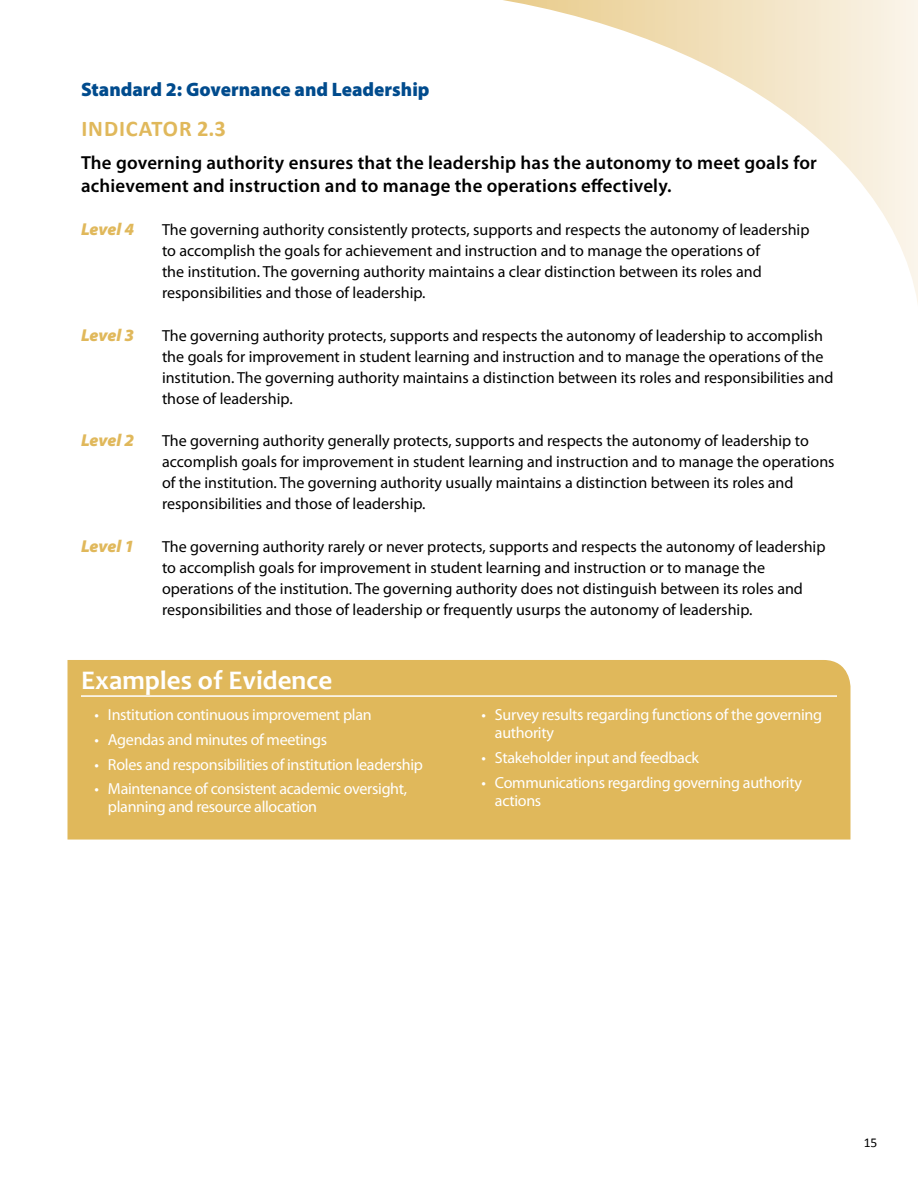
<style>
.page{position:relative;width:918px;height:1188px;background:#fff}
.page>*{position:absolute;margin:0;border:0;box-sizing:border-box;transform-origin:0 0}
.t1{font:700 27px "Candara";color:#fff}
.t2{font:700 22.5px "Calibri";letter-spacing:.04em;color:#e0b85b}
.t3{font:900 19.5px "Myriad Pro";color:#004b8d}
.t4{font:600 18.9px/23.2px "Myriad Pro";letter-spacing:.01em;color:#000}
.t5{font:italic 900 17.25px "Myriad Pro";letter-spacing:-.01em;color:#e0b85b}
.t6{font:16.05px/21px "Myriad Pro";color:#000}
.t7{font:16.05px/18px "Myriad Pro";letter-spacing:-.02em;color:#fff}
.t8{font:13.5px "Calibri";color:#000}
</style>
<div class="page">
<svg style="left:503px;top:0;width:415px;height:303px"></svg>
<div style="left:68px;top:660px;width:782px;height:180px;background:#e0b85b"></div>
<hr style="left:81px;top:695px;width:756px;height:2px;background:#fff">
<p class="t3" style="left:81px;top:76px;width:350px">Standard 2: Governance and Leadership</p>
<p class="t2" style="left:81px;top:115px;width:146px">INDICATOR 2.3</p>
<p class="t4" style="left:81px;top:151px;width:738px">The governing authority ensures that the leadership has the autonomy to meet goals for achievement and instruction and to manage the operations efectively.</p>
<p class="t5" style="left:81px;top:218px;width:55px">Level 4</p>
<p class="t6" style="left:162px;top:219px;width:649px">The governing authority consistently protects, supports and respects the autonomy of leadership to accomplish the goals for achievement and instruction and to manage the operations of<br>the institution. The governing authority maintains a clear distinction between its roles and responsibilities and those of leadership.</p>
<p class="t5" style="left:81px;top:323px;width:55px">Level 3</p>
<p class="t6" style="left:162px;top:324px;width:673px">The governing authority protects, supports and respects the autonomy of leadership to accomplish the goals for improvement in student learning and instruction and to manage the operations of the institution. The governing authority maintains a distinction between its roles and responsibilities and those of leadership.</p>
<p class="t5" style="left:81px;top:429px;width:55px">Level 2</p>
<p class="t6" style="left:162px;top:430px;width:674px">The governing authority generally protects, supports and respects the autonomy of leadership to accomplish goals for improvement in student learning and instruction and to manage the operations of the institution. The governing authority usually maintains a distinction between its roles and responsibilities and those of leadership.</p>
<p class="t5" style="left:81px;top:534px;width:55px">Level 1</p>
<p class="t6" style="left:162px;top:536px;width:665px">The governing authority rarely or never protects, supports and respects the autonomy of leadership to accomplish goals for improvement in student learning and instruction or to manage the operations of the institution. The governing authority does not distinguish between its roles and responsibilities and those of leadership or frequently usurps the autonomy of leadership.</p>
<p class="t1" style="left:81px;top:664px;width:253px">Examples of Evidence</p>
<p class="t7" style="left:94px;top:705px;width:279px">• Institution continuous improvement plan</p>
<p class="t7" style="left:94px;top:730px;width:234px">• Agendas and minutes of meetings</p>
<p class="t7" style="left:94px;top:755px;width:330px">• Roles and responsibilities of institution leadership</p>
<p class="t7" style="left:108px;top:780px;width:301px;text-indent:-13px">• Maintenance of consistent academic oversight, planning and resource allocation</p>
<p class="t7" style="left:495px;top:705px;width:329px;text-indent:-13px">• Survey results regarding functions of the governing authority</p>
<p class="t7" style="left:481px;top:748px;width:219px">• Stakeholder input and feedback</p>
<p class="t7" style="left:495px;top:773px;width:309px;text-indent:-13px">• Communications regarding governing authority actions</p>
<p class="t8" style="left:864px;top:1134px;width:15px">15</p>
</div>
